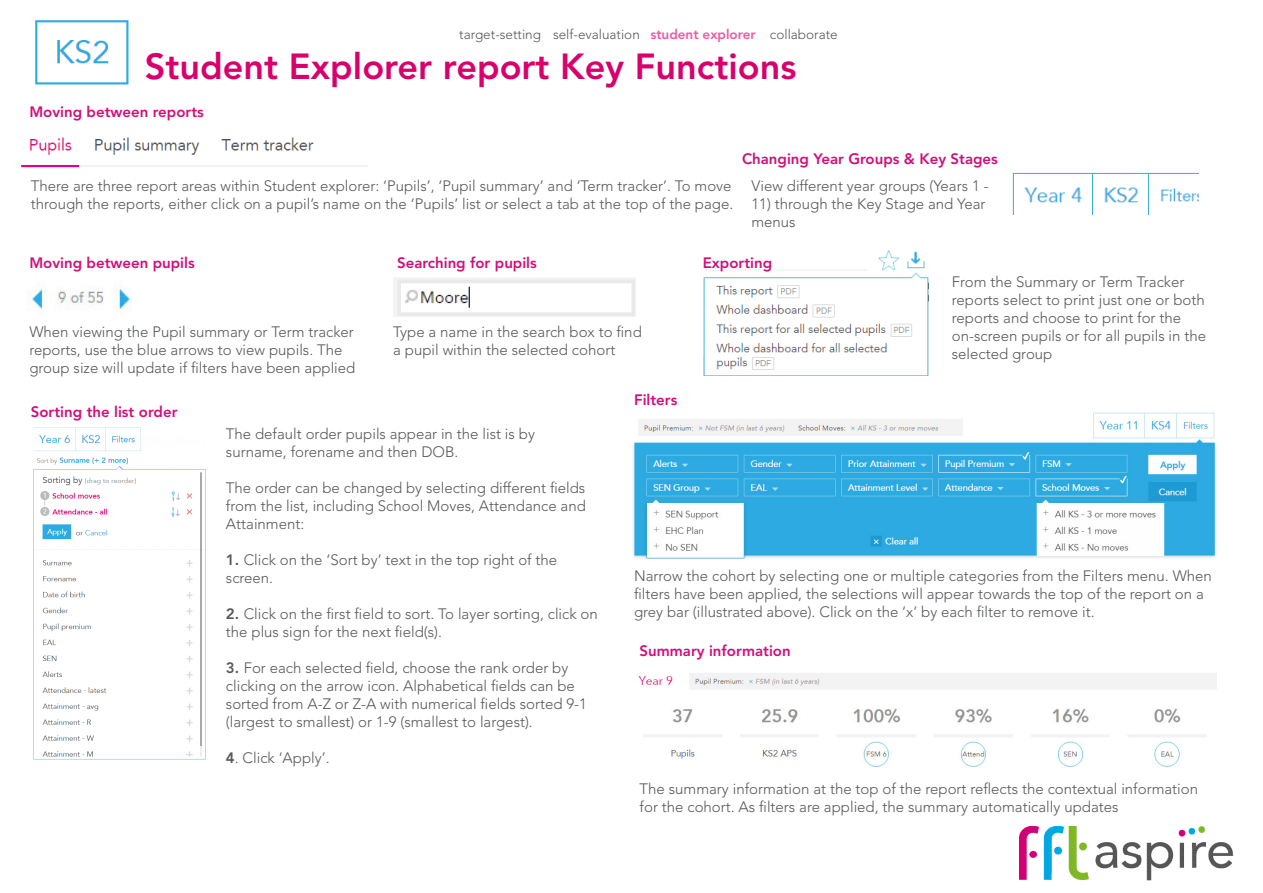
<style>
.page{position:relative;width:1263px;height:893px;background:#fff}
.page>*{position:absolute;margin:0;border:0;box-sizing:border-box;transform-origin:0 0}
.t1{font:800 36px "Avenir LT Std";color:#d8006d}
.t2{font:300 15px/18px "Avenir LT Std";color:#57585a}
.t3{font:800 15px "Avenir LT Std";color:#d20e7a}
.t4{font:300 13.5px "Avenir LT Std";color:#57585a}
.s1{font-weight:800;color:#ef59a1}
.s2{font-weight:800}
</style>
<div class="page">
<img style="left:703px;top:250px;width:225px;height:126px">
<img style="left:21px;top:137px;width:346px;height:31px">
<img style="left:633px;top:412px;width:583px;height:147px">
<img style="left:638px;top:673px;width:578px;height:94px">
<img style="left:28px;top:286px;width:102px;height:28px">
<img style="left:33px;top:427px;width:173px;height:333px">
<img style="left:393px;top:278px;width:242px;height:38px">
<img style="left:1012px;top:172px;width:187px;height:42px">
<img style="left:1019px;top:826px;width:215px;height:54px">
<img style="left:35px;top:20px;width:94px;height:65px">
<p class="t4" style="left:459px;top:26px;width:380px">target-setting self-evaluation <span class="s1">student explorer</span> collaborate</p>
<p class="t1" style="left:145px;top:45px;width:653px">Student Explorer report Key Functions</p>
<p class="t3" style="left:29px;top:103px;width:176px">Moving between reports</p>
<p class="t2" style="left:31px;top:177px;width:704px">There are three report areas within Student explorer: ‘Pupils’, ‘Pupil summary’ and ‘Term tracker’. To move through the reports, either click on a pupil’s name on the ‘Pupils’ list or select a tab at the top of the page.</p>
<p class="t3" style="left:742px;top:149px;width:257px">Changing Year Groups &amp; Key Stages</p>
<p class="t2" style="left:751px;top:177px;width:239px">View different year groups (Years 1 -</p>
<p class="t2" style="left:751px;top:195px;width:236px">11) through the Key Stage and Year menus</p>
<p class="t3" style="left:29px;top:254px;width:167px">Moving between pupils</p>
<p class="t2" style="left:29px;top:322px;width:326px">When viewing the Pupil summary or Term tracker reports, use the blue arrows to view pupils. The</p>
<p class="t2" style="left:29px;top:358px;width:327px">group size will update if filters have been applied</p>
<p class="t3" style="left:31px;top:403px;width:148px">Sorting the list order</p>
<p class="t3" style="left:397px;top:254px;width:141px">Searching for pupils</p>
<p class="t2" style="left:393px;top:322px;width:250px">Type a name in the search box to find</p>
<p class="t2" style="left:393px;top:340px;width:224px">a pupil within the selected cohort</p>
<p class="t3" style="left:634px;top:391px;width:45px">Filters</p>
<p class="t3" style="left:703px;top:254px;width:71px">Exporting</p>
<p class="t2" style="left:952px;top:273px;width:256px">From the Summary or Term Tracker reports select to print just one or both reports and choose to print for the on-screen pupils or for all pupils in the selected group</p>
<p class="t2" style="left:226px;top:424px;width:310px">The default order pupils appear in the list is by surname, forename and then DOB.</p>
<p class="t2" style="left:226px;top:478px;width:361px;text-align:justify">The order can be changed by selecting different fields from the list, including School Moves, Attendance and Attainment:</p>
<p class="t2" style="left:226px;top:550px;width:333px"><span class="s2">1.</span> Click on the ‘Sort by’ text in the top right of the screen.</p>
<p class="t2" style="left:226px;top:604px;width:373px"><span class="s2">2.</span> Click on the first field to sort. To layer sorting, click on the plus sign for the next field(s).</p>
<p class="t2" style="left:226px;top:658px;width:363px"><span class="s2">3.</span> For each selected field, choose the rank order by clicking on the arrow icon. Alphabetical fields can be sorted from A-Z or Z-A with numerical fields sorted 9-1 (largest to smallest) or 1-9 (smallest to largest).</p>
<p class="t2" style="left:226px;top:748px;width:105px"><span class="s2">4</span>. Click ‘Apply’.</p>
<p class="t2" style="left:634px;top:567px;width:579px">Narrow the cohort by selecting one or multiple categories from the Filters menu. When filters have been applied, the selections will appear towards the top of the report on a grey bar (illustrated above). Click on the ‘x’ by each filter to remove it.</p>
<p class="t3" style="left:640px;top:642px;width:153px">Summary information</p>
<p class="t2" style="left:640px;top:780px;width:560px">The summary information at the top of the report reflects the contextual information for the cohort. As filters are applied, the summary automatically updates</p>
</div>
